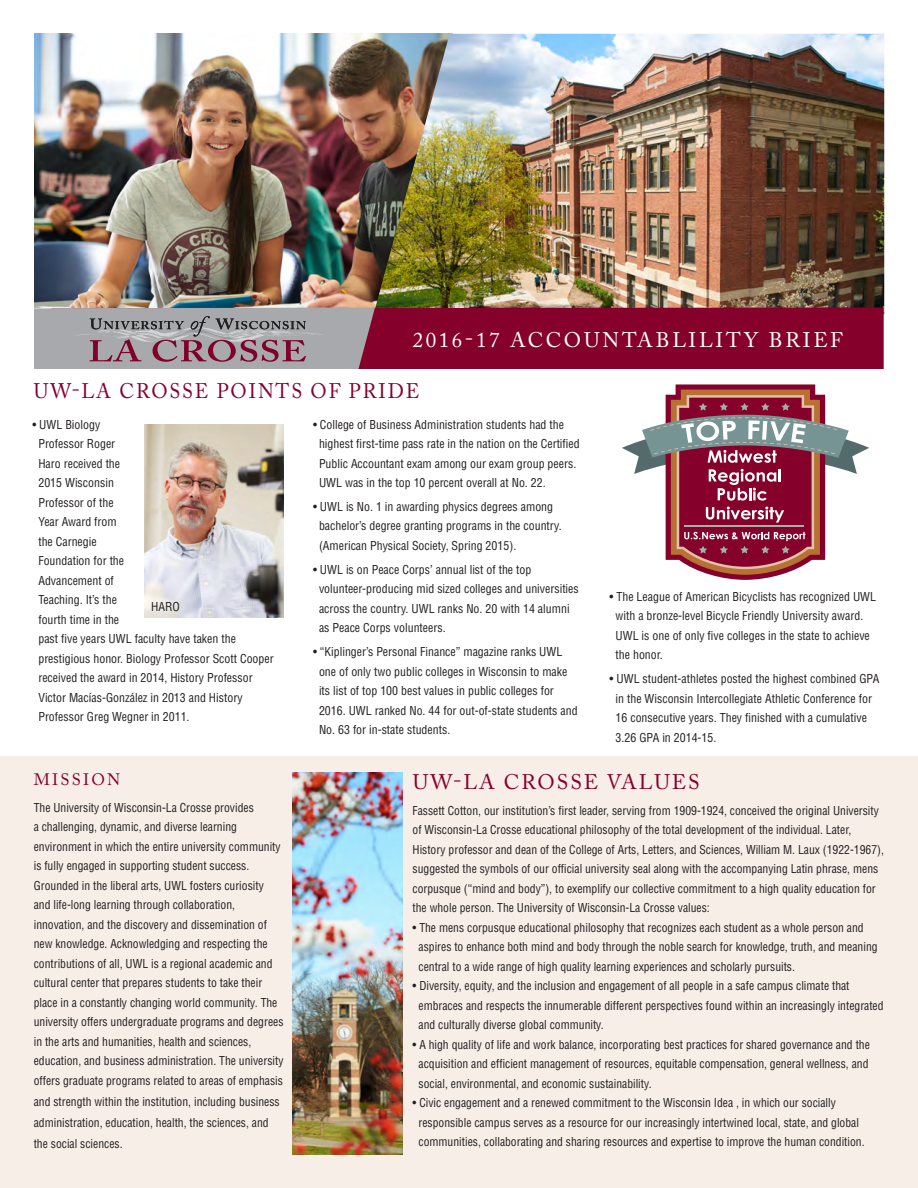
<style>
.page{position:relative;width:918px;height:1188px;background:#fff}
.page>*{position:absolute;margin:0;border:0;box-sizing:border-box;transform-origin:0 0}
.t1{font:21px "Adobe Caslon Pro";letter-spacing:.12em;color:#fff}
.t2{font:21px "Adobe Caslon Pro";letter-spacing:.095em;color:#85002b;scale:.94 1}
.t3{font:21px "Adobe Caslon Pro";letter-spacing:.095em;color:#85002b}
.t4{font:16.5px "Adobe Caslon Pro";letter-spacing:.135em;color:#85002b}
.t5{font:condensed 12px/19.5px "Helvetica LT Std";color:#231f20}
</style>
<div class="page">
<img style="left:34px;top:34px;width:330px;height:273px">
<img style="left:364px;top:34px;width:520px;height:273px">
<div style="left:375px;top:307px;width:509px;height:62px;background:#85002b"></div>
<div style="left:0;top:756px;width:918px;height:432px;background:#f7eee8"></div>
<svg style="left:34px;top:307px;width:341px;height:62px"></svg>
<svg style="left:622px;top:384px;width:247px;height:196px"></svg>
<img style="left:144px;top:424px;width:140px;height:194px">
<img style="left:292px;top:772px;width:110px;height:382px">
<p class="t1" style="left:413px;top:328px;width:432px">2016-17 ACCOUNTABLILITY BRIEF</p>
<p class="t2" style="left:34px;top:378px;width:412px">UW-LA CROSSE POINTS OF PRIDE</p>
<p class="t5" style="left:38px;top:414px;width:87px;text-indent:-6px">• UWL Biology<br>Professor Roger<br>Haro received the<br>2015 Wisconsin<br>Professor of the<br>Year Award from the Carnegie<br>Foundation for the<br>Advancement of<br>Teaching. It’s the fourth time in the</p>
<p class="t5" style="left:38px;top:629px;width:237px">past five years UWL faculty have taken the prestigious honor. Biology Professor Scott Cooper received the award in 2014, History Professor Victor Macías-González in 2013 and History Professor Greg Wegner in 2011.</p>
<p class="t5" style="left:151px;top:597px;width:30px">HARO</p>
<p class="t5" style="left:319px;top:414px;width:262px;text-indent:-6px">• College of Business Administration students had the highest first-time pass rate in the nation on the Certified Public Accountant exam among our exam group peers.<br>UWL was in the top 10 percent overall at No. 22.</p>
<p class="t5" style="left:319px;top:497px;width:244px;text-indent:-6px">• UWL is No. 1 in awarding physics degrees among bachelor’s degree granting programs in the country. (American Physical Society, Spring 2015).</p>
<p class="t5" style="left:319px;top:560px;width:261px;text-indent:-6px">• UWL is on Peace Corps’ annual list of the top volunteer-producing mid sized colleges and universities across the country. UWL ranks No. 20 with 14 alumni as Peace Corps volunteers.</p>
<p class="t5" style="left:319px;top:642px;width:260px;text-indent:-6px">• “Kiplinger’s Personal Finance” magazine ranks UWL one of only two public colleges in Wisconsin to make its list of top 100 best values in public colleges for 2016. UWL ranked No. 44 for out-of-state students and No. 63 for in-state students.</p>
<p class="t5" style="left:616px;top:587px;width:262px;text-indent:-6px">• The League of American Bicyclists has recognized UWL with a bronze-level Bicycle Friendly University award.<br>UWL is one of only five colleges in the state to achieve the honor.</p>
<p class="t5" style="left:616px;top:669px;width:265px;text-indent:-6px">• UWL student-athletes posted the highest combined GPA in the Wisconsin Intercollegiate Athletic Conference for 16 consecutive years. They finished with a cumulative 3.26 GPA in 2014-15.</p>
<p class="t4" style="left:34px;top:770px;width:88px">MISSION</p>
<p class="t5" style="left:34px;top:797px;width:251px">The University of Wisconsin-La Crosse provides<br>a challenging, dynamic, and diverse learning environment in which the entire university community is fully engaged in supporting student success.<br>Grounded in the liberal arts, UWL fosters curiosity and life-long learning through collaboration, innovation, and the discovery and dissemination of new knowledge. Acknowledging and respecting the contributions of all, UWL is a regional academic and cultural center that prepares students to take their place in a constantly changing world community. The university offers undergraduate programs and degrees in the arts and humanities, health and sciences, education, and business administration. The university offers graduate programs related to areas of emphasis</p>
<p class="t5" style="left:34px;top:1091px;width:247px;line-height:21px">and strength within the institution, including business administration, education, health, the sciences, and the social sciences.</p>
<p class="t3" style="left:413px;top:769px;width:288px">UW-LA CROSSE VALUES</p>
<p class="t5" style="left:413px;top:801px;width:473px">Fassett Cotton, our institution’s first leader, serving from 1909-1924, conceived the original University of Wisconsin-La Crosse educational philosophy of the total development of the individual. Later, History professor and dean of the College of Arts, Letters, and Sciences, William M. Laux (1922-1967), suggested the symbols of our official university seal along with the accompanying Latin phrase, mens corpusque (“mind and body”), to exemplify our collective commitment to a high quality education for the whole person. The University of Wisconsin-La Crosse values:</p>
<p class="t5" style="left:419px;top:918px;width:461px;text-indent:-6px">• The mens corpusque educational philosophy that recognizes each student as a whole person and aspires to enhance both mind and body through the noble search for knowledge, truth, and meaning central to a wide range of high quality learning experiences and scholarly pursuits.</p>
<p class="t5" style="left:419px;top:976px;width:467px;text-indent:-6px">• Diversity, equity, and the inclusion and engagement of all people in a safe campus climate that embraces and respects the innumerable different perspectives found within an increasingly integrated and culturally diverse global community.</p>
<p class="t5" style="left:419px;top:1035px;width:453px;text-align:justify;text-indent:-6px">• A high quality of life and work balance, incorporating best practices for shared governance and the acquisition and efficient management of resources, equitable compensation, general wellness, and social, environmental, and economic sustainability.</p>
<p class="t5" style="left:419px;top:1093px;width:448px;text-indent:-6px">• Civic engagement and a renewed commitment to the Wisconsin Idea , in which our socially responsible campus serves as a resource for our increasingly intertwined local, state, and global communities, collaborating and sharing resources and expertise to improve the human condition.</p>
</div>
